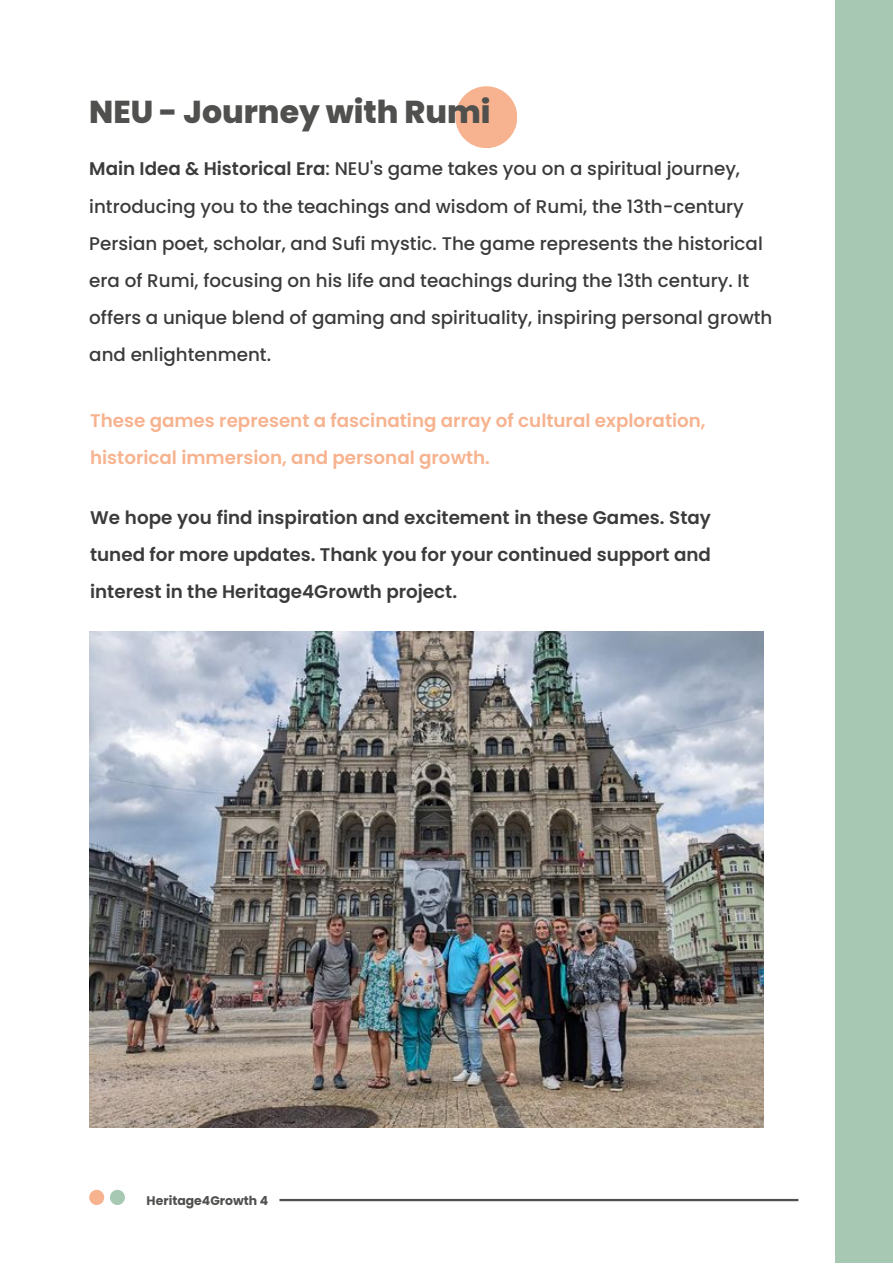
<style>
.page{position:relative;width:893px;height:1264px;background:#fff}
.page>*{position:absolute;margin:0;border:0;box-sizing:border-box;transform-origin:0 0}
.t1{font:800 31.65px "Poppins";color:#50504e}
.t2{font:500 18.3px/37.2px "Poppins";color:#3b3b3b}
.t3{font:600 18.3px/37.2px "Poppins";color:#3b3b3b;text-align:justify}
.t4{font:600 18.3px/37.2px "Poppins";color:#f7b38f}
.t5{font:700 12.45px "Poppins";color:#50504e}
.s1{font-weight:600}
</style>
<div class="page">
<img style="left:89px;top:631px;width:674px;height:496px">
<div style="left:89px;top:1189px;width:15px;height:15px;background:#f7b38f"></div>
<div style="left:110px;top:1189px;width:15px;height:15px;background:#a7c9b3"></div>
<hr style="left:279px;top:1198px;width:519px;height:3px;background:#50504e">
<svg style="left:455px;top:86px;width:62px;height:62px;fill:#f7b38f"></svg>
<div style="left:835px;top:0;width:57px;height:1262px;background:#a7c9b3"></div>
<h2 class="t1" style="left:89px;top:90px;width:403px">NEU - Journey with Rumi</h2>
<p class="t2" style="left:89px;top:150px;width:684px"><span class="s1">Main Idea &amp; Historical Era</span>: NEU's game takes you on a spiritual journey, introducing you to the teachings and wisdom of Rumi, the 13th-century Persian poet, scholar, and Sufi mystic. The game represents the historical era of Rumi, focusing on his life and teachings during the 13th century. It offers a unique blend of gaming and spirituality, inspiring personal growth and enlightenment.</p>
<h2 class="t4" style="left:90px;top:402px;width:617px">These games represent a fascinating array of cultural exploration, historical immersion, and personal growth.</h2>
<h2 class="t3" style="left:90px;top:499px;width:622px">We hope you find inspiration and excitement in these Games. Stay tuned for more updates. Thank you for your continued support and interest in the Heritage4Growth project.</h2>
<h1 class="t5" style="left:147px;top:1192px;width:123px">Heritage4Growth 4</h1>
</div>
